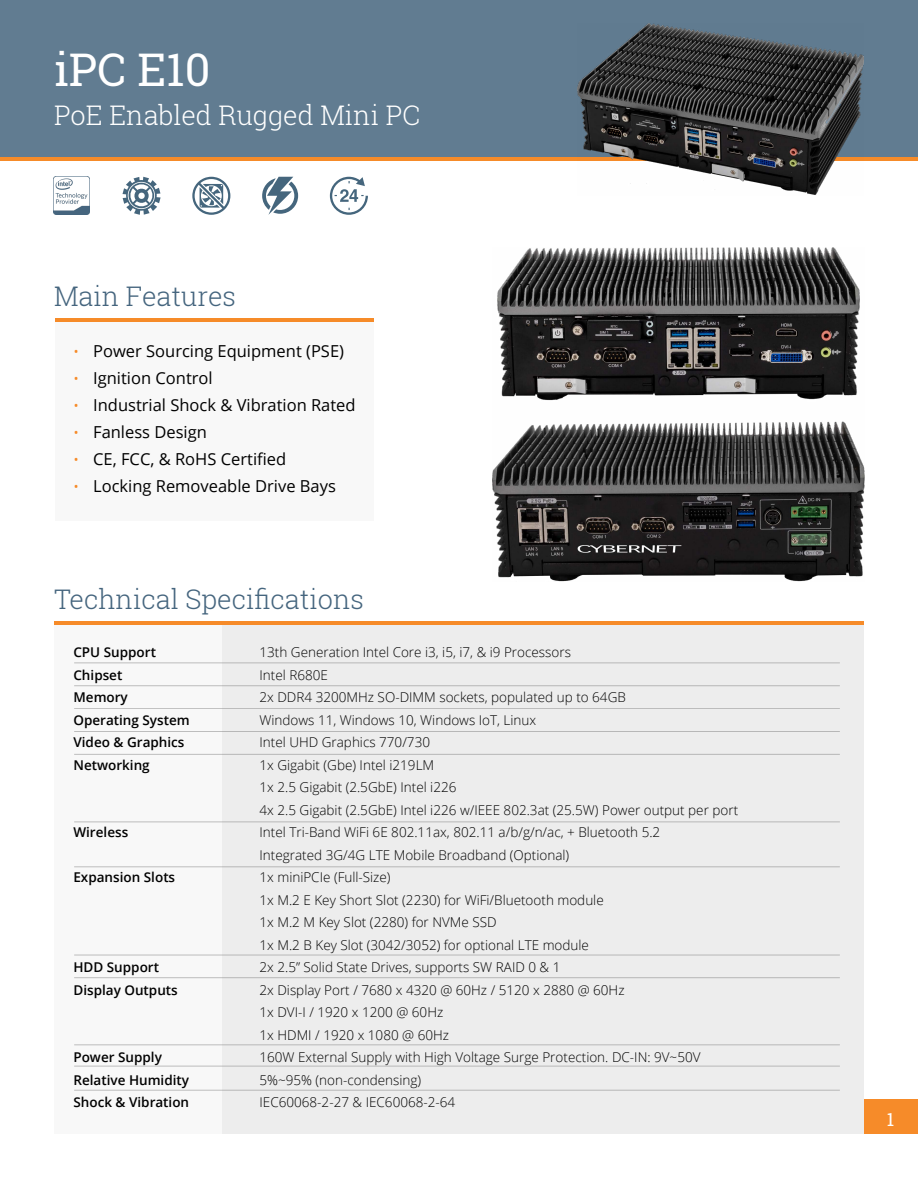
<style>
.page{position:relative;width:918px;height:1188px;background:#fff}
.page>*{position:absolute;margin:0;border:0;box-sizing:border-box;transform-origin:0 0}
.t1{font:45px "Roboto Slab";color:#fff}
.t2{font:300 27px "Roboto Slab";color:#45657e}
.t3{font:300 27px "Roboto Slab";color:#fff}
.t4{font:300 18px "Open Sans";color:#f68b29}
.t5{font:18px "Roboto Slab";color:#fff}
.t6{font:16.5px "Open Sans";color:#010101}
.t7{font:300 13.5px "Open Sans";color:#010101}
.t8{font:600 13.5px "Open Sans";color:#010101}
</style>
<div class="page">
<div style="left:0;top:0;width:918px;height:159px;background:#617c91"></div>
<hr style="left:0;top:157px;width:918px;height:4px;background:#f68b29">
<div style="left:55px;top:625px;width:809px;height:508px;background:#f8f8f8"></div>
<div style="left:222px;top:625px;width:642px;height:509px;background:#ededed"></div>
<hr style="left:74px;top:663px;width:766px;height:1px;background:#808080">
<hr style="left:74px;top:685px;width:766px;height:1px;background:#808080">
<hr style="left:74px;top:708px;width:766px;height:1px;background:#808080">
<hr style="left:74px;top:731px;width:766px;height:1px;background:#808080">
<hr style="left:74px;top:754px;width:766px;height:1px;background:#808080">
<hr style="left:74px;top:822px;width:766px;height:1px;background:#808080">
<hr style="left:74px;top:867px;width:766px;height:1px;background:#808080">
<hr style="left:74px;top:955px;width:766px;height:1px;background:#808080">
<hr style="left:74px;top:977px;width:766px;height:1px;background:#808080">
<hr style="left:74px;top:1066px;width:766px;height:1px;background:#808080">
<hr style="left:74px;top:1090px;width:766px;height:1px;background:#808080">
<hr style="left:74px;top:1045px;width:766px;height:1px;background:#808080">
<hr style="left:55px;top:621px;width:809px;height:4px;background:#f68b29">
<img style="left:54px;top:177px;width:36px;height:38px">
<div style="left:864px;top:1100px;width:54px;height:34px;background:#f68b29"></div>
<svg style="left:123px;top:177px;width:38px;height:38px"></svg>
<svg style="left:192px;top:177px;width:38px;height:38px"></svg>
<svg style="left:262px;top:177px;width:36px;height:38px"></svg>
<svg style="left:330px;top:177px;width:38px;height:38px"></svg>
<div style="left:55px;top:322px;width:319px;height:199px;background:#f8f8f8"></div>
<hr style="left:55px;top:318px;width:319px;height:4px;background:#f68b29">
<img style="left:578px;top:24px;width:286px;height:171px">
<img style="left:492px;top:247px;width:372px;height:334px">
<p class="t1" style="left:54px;top:39px;width:158px">iPC E10</p>
<p class="t3" style="left:54px;top:97px;width:368px">PoE Enabled Rugged Mini PC</p>
<p class="t2" style="left:54px;top:278px;width:184px">Main Features</p>
<p class="t4" style="left:73px;top:339px;width:8px">•</p>
<p class="t4" style="left:73px;top:366px;width:8px">•</p>
<p class="t4" style="left:73px;top:393px;width:8px">•</p>
<p class="t4" style="left:73px;top:420px;width:8px">•</p>
<p class="t4" style="left:73px;top:447px;width:8px">•</p>
<p class="t4" style="left:73px;top:474px;width:8px">•</p>
<p class="t6" style="left:93px;top:340px;width:252px">Power Sourcing Equipment (PSE)</p>
<p class="t6" style="left:93px;top:367px;width:121px">Ignition Control</p>
<p class="t6" style="left:93px;top:394px;width:264px">Industrial Shock &amp; Vibration Rated</p>
<p class="t6" style="left:93px;top:421px;width:115px">Fanless Design</p>
<p class="t6" style="left:93px;top:448px;width:195px">CE, FCC, &amp; RoHS Certified</p>
<p class="t6" style="left:93px;top:475px;width:244px">Locking Removeable Drive Bays</p>
<p class="t2" style="left:54px;top:581px;width:312px">Technical Specifications</p>
<p class="t8" style="left:73px;top:643px;width:84px">CPU Support</p>
<p class="t8" style="left:73px;top:665px;width:50px">Chipset</p>
<p class="t8" style="left:73px;top:688px;width:56px">Memory</p>
<p class="t8" style="left:73px;top:710px;width:118px">Operating System</p>
<p class="t8" style="left:73px;top:733px;width:113px">Video &amp; Graphics</p>
<p class="t8" style="left:73px;top:755px;width:78px">Networking</p>
<p class="t8" style="left:73px;top:823px;width:56px">Wireless</p>
<p class="t8" style="left:73px;top:868px;width:103px">Expansion Slots</p>
<p class="t8" style="left:73px;top:958px;width:87px">HDD Support</p>
<p class="t8" style="left:73px;top:980px;width:106px">Display Outputs</p>
<p class="t8" style="left:73px;top:1048px;width:90px">Power Supply</p>
<p class="t8" style="left:73px;top:1070px;width:117px">Relative Humidity</p>
<p class="t8" style="left:73px;top:1093px;width:117px">Shock &amp; Vibration</p>
<p class="t7" style="left:260px;top:643px;width:313px">13th Generation Intel Core i3, i5, i7, &amp; i9 Processors</p>
<p class="t7" style="left:260px;top:666px;width:70px">Intel R680E</p>
<p class="t7" style="left:260px;top:688px;width:368px">2x DDR4 3200MHz SO-DIMM sockets, populated up to 64GB</p>
<p class="t7" style="left:260px;top:711px;width:278px">Windows 11, Windows 10, Windows IoT, Linux</p>
<p class="t7" style="left:260px;top:733px;width:172px">Intel UHD Graphics 770/730</p>
<p class="t7" style="left:260px;top:756px;width:176px">1x Gigabit (Gbe) Intel i219LM</p>
<p class="t7" style="left:260px;top:778px;width:198px">1x 2.5 Gigabit (2.5GbE) Intel i226</p>
<p class="t7" style="left:260px;top:801px;width:480px">4x 2.5 Gigabit (2.5GbE) Intel i226 w/IEEE 802.3at (25.5W) Power output per port</p>
<p class="t7" style="left:260px;top:823px;width:402px">Intel Tri-Band WiFi 6E 802.11ax, 802.11 a/b/g/n/ac, + Bluetooth 5.2</p>
<p class="t7" style="left:260px;top:846px;width:311px">Integrated 3G/4G LTE Mobile Broadband (Optional)</p>
<p class="t7" style="left:260px;top:868px;width:133px">1x miniPCIe (Full-Size)</p>
<p class="t7" style="left:260px;top:891px;width:346px">1x M.2 E Key Short Slot (2230) for WiFi/Bluetooth module</p>
<p class="t7" style="left:260px;top:913px;width:239px">1x M.2 M Key Slot (2280) for NVMe SSD</p>
<p class="t7" style="left:260px;top:936px;width:331px">1x M.2 B Key Slot (3042/3052) for optional LTE module</p>
<p class="t7" style="left:260px;top:958px;width:303px">2x 2.5” Solid State Drives, supports SW RAID 0 &amp; 1</p>
<p class="t7" style="left:260px;top:981px;width:367px">2x Display Port / 7680 x 4320 @ 60Hz / 5120 x 2880 @ 60Hz</p>
<p class="t7" style="left:260px;top:1003px;width:185px">1x DVI-I / 1920 x 1200 @ 60Hz</p>
<p class="t7" style="left:260px;top:1026px;width:191px">1x HDMI / 1920 x 1080 @ 60Hz</p>
<p class="t7" style="left:260px;top:1048px;width:443px">160W External Supply with High Voltage Surge Protection. DC-IN: 9V~50V</p>
<p class="t7" style="left:260px;top:1071px;width:163px">5%~95% (non-condensing)</p>
<p class="t7" style="left:260px;top:1093px;width:197px">IEC60068-2-27 &amp; IEC60068-2-64</p>
<p class="t5" style="left:887px;top:1108px;width:9px">1</p>
</div>
